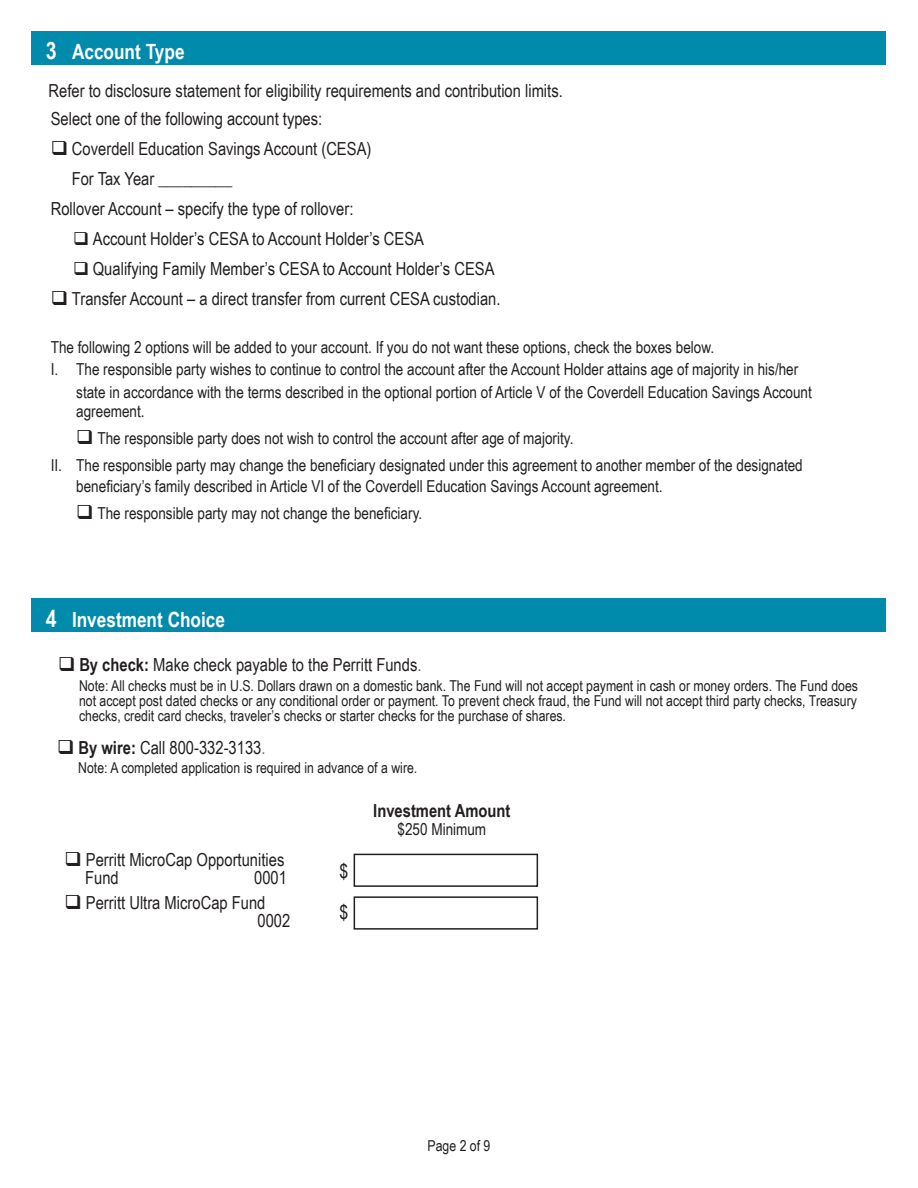
<style>
.page{position:relative;width:918px;height:1188px;background:#fff}
.page>*{position:absolute;margin:0;border:0;box-sizing:border-box;transform-origin:0 0}
.t1{font:700 24px "Arial Narrow";color:#fff}
.t2{font:700 21px "Arial Narrow";color:#fff}
.t3{font:19.5px "Arial Narrow";color:#231f20}
.t4{font:18px "Arial Narrow";color:#231f20}
.t5{font:700 18px "Arial Narrow";color:#231f20}
.t6{font:16.5px/22.5px "Arial Narrow";color:#231f20}
.t7{font:15px/15px "Arial Narrow";color:#231f20;text-align:justify}
.s1{font-weight:700}
.s2{color:#6c6d70}
</style>
<div class="page">
<div style="left:32px;top:32px;width:854px;height:33px;background:#008aac"></div>
<div style="left:32px;top:598px;width:854px;height:34px;background:#008aac"></div>
<div style="left:354px;top:854px;width:184px;height:33px;border:2px solid #231f20"></div>
<div style="left:354px;top:896px;width:184px;height:34px;border:2px solid #231f20"></div>
<p class="t1" style="left:46px;top:33px;width:12px">3</p>
<p class="t2" style="left:72px;top:35px;width:114px">Account Type</p>
<p class="t4" style="left:48px;top:77px;width:516px">Refer to disclosure statement for eligibility requirements and contribution limits.</p>
<p class="t4" style="left:51px;top:105px;width:273px">Select one of the following account types:</p>
<p class="t4" style="left:51px;top:135px;width:322px">❑ Coverdell Education Savings Account (CESA)</p>
<p class="t4" style="left:72px;top:165px;width:162px">For Tax Year _________</p>
<p class="t4" style="left:51px;top:195px;width:304px">Rollover Account – specify the type of rollover:</p>
<p class="t4" style="left:73px;top:225px;width:352px">❑ Account Holder’s CESA to Account Holder’s CESA</p>
<p class="t4" style="left:73px;top:255px;width:423px">❑ Qualifying Family Member’s CESA to Account Holder’s CESA</p>
<p class="t4" style="left:51px;top:285px;width:451px">❑ Transfer Account – a direct transfer from current CESA custodian.</p>
<p class="t6" style="left:51px;top:335px;width:665px">The following 2 options will be added to your account. If you do not want these options, check the boxes below.</p>
<p class="t6" style="left:76px;top:358px;width:737px;text-indent:-26px">I. The responsible party wishes to continue to control the account after the Account Holder attains age of majority in his/her state in accordance with the terms described in the optional portion of Article V of the Coverdell Education Savings Account</p>
<p class="t6" style="left:76px;top:400px;width:70px">agreement.</p>
<p class="t6" style="left:76px;top:427px;width:499px">❑ The responsible party does not wish to control the account after age of majority.</p>
<p class="t6" style="left:76px;top:455px;width:728px;line-height:21px;text-indent:-26px">II. The responsible party may change the beneficiary designated under this agreement to another member of the designated beneficiary’s family described in Article VI of the Coverdell Education Savings Account agreement.</p>
<p class="t6" style="left:76px;top:502px;width:347px">❑ The responsible party may not change the beneficiary.</p>
<p class="t1" style="left:46px;top:601px;width:12px">4</p>
<p class="t2" style="left:72px;top:603px;width:155px">Investment Choice</p>
<p class="t4" style="left:58px;top:652px;width:365px">❑ <span class="s1">By check:</span> Make check payable to the Perritt Funds<span class="s2">.</span></p>
<p class="t7" style="left:79px;top:677px;width:781px">Note: All checks must be in U.S. Dollars drawn on a domestic bank. The Fund will not accept payment in cash or money orders. The Fund does not accept post dated checks or any conditional order or payment. To prevent check fraud, the Fund will not accept third party checks, Treasury checks, credit card checks, traveler’s checks or starter checks for the purchase of shares.</p>
<p class="t4" style="left:57px;top:734px;width:210px">❑ <span class="s1">By wire:</span> Call 800-332-3133<span class="s2">.</span></p>
<p class="t7" style="left:78px;top:760px;width:341px">Note: A completed application is required in advance of a wire.</p>
<p class="t4" style="left:65px;top:847px;width:221px">❑ Perritt MicroCap Opportunities</p>
<p class="t4" style="left:85px;top:865px;width:35px">Fund</p>
<p class="t4" style="left:254px;top:865px;width:34px">0001</p>
<p class="t4" style="left:65px;top:890px;width:202px">❑ Perritt Ultra MicroCap Fund</p>
<p class="t4" style="left:258px;top:908px;width:34px">0002</p>
<p class="t3" style="left:339px;top:856px;width:10px">$</p>
<p class="t3" style="left:339px;top:898px;width:10px">$</p>
<p class="t5" style="left:373px;top:797px;width:139px">Investment Amount</p>
<p class="t6" style="left:398px;top:817px;width:90px">$250 Minimum</p>
<p class="t7" style="left:428px;top:1138px;width:64px">Page 2 of 9</p>
</div>
